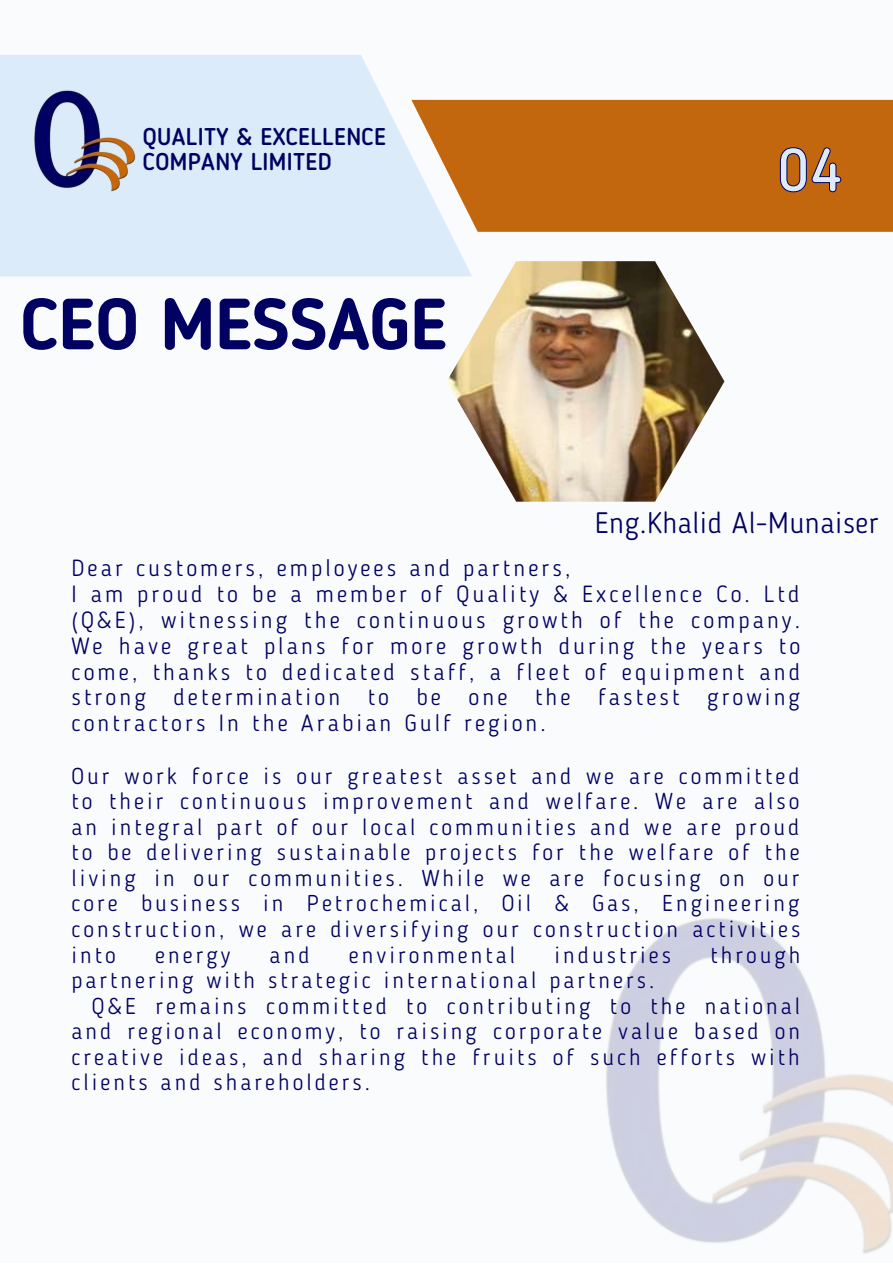
<style>
.page{position:relative;width:893px;height:1264px;background:#fff}
.page>*{position:absolute;margin:0;border:0;box-sizing:border-box;transform-origin:0 0}
.t1{font:700 71.85px "Blogger Sans";color:#010161}
.t2{font:500 60.15px "Blogger Sans";color:#dcebf9}
.t3{font:300 29.4px "Blogger Sans";letter-spacing:.02em;color:#010161}
.t4{font:500 24px/24.8px "Blogger Sans";letter-spacing:.015em;color:#010161}
.t5{font:300 23.25px/25.8px "Blogger Sans";letter-spacing:.135em;color:#010161}
.t6{font:300 22.8px/25.5px "Blogger Sans";letter-spacing:.135em;color:#010161;text-align:justify}
</style>
<div class="page">
<div style="left:0;top:0;width:892px;height:1262px;background:#f9fbfd"></div>
<div style="left:472px;top:100px;width:420px;height:132px;background:#c3670f"></div>
<svg style="left:0;top:55px;width:472px;height:221px;background:#dde7f0"></svg>
<img style="left:446px;top:261px;width:278px;height:240px">
<img style="left:606px;top:918px;width:286px;height:336px">
<svg style="left:779px;top:147px;width:62px;height:45px;background:#a95919"></svg>
<img style="left:11px;top:90px;width:132px;height:103px">
<p class="t4" style="left:143px;top:126px;width:244px">QUALITY &amp; EXCELLENCE<br>COMPANY LIMITED</p>
<h1 class="t1" style="left:21px;top:295px;width:427px">CEO MESSAGE</h1>
<h2 class="t2" style="left:777px;top:145px;width:65px">04</h2>
<p class="t3" style="left:594px;top:510px;width:285px">Eng.Khalid Al-Munaiser</p>
<p class="t5" style="left:71px;top:557px;width:730px">Dear customers, employees and partners,<br>I am proud to be a member of Quality &amp; Excellence Co. Ltd (Q&amp;E), witnessing the continuous growth of the company.<br>We have great plans for more growth during the years to come, thanks to dedicated staff, a fleet of equipment and strong determination to be one the fastest growing contractors In the Arabian Gulf region.</p>
<p class="t6" style="left:71px;top:765px;width:730px">Our work force is our greatest asset and we are committed to their continuous improvement and welfare. We are also an integral part of our local communities and we are proud to be delivering sustainable projects for the welfare of the living in our communities. While we are focusing on our core business in Petrochemical, Oil &amp; Gas, Engineering construction, we are diversifying our construction activities into</p>
<p class="t6" style="left:155px;top:943px;width:76px">energy</p>
<p class="t6" style="left:269px;top:943px;width:41px">and</p>
<p class="t6" style="left:349px;top:943px;width:168px">environmental</p>
<p class="t6" style="left:554px;top:943px;width:118px">industries</p>
<p class="t6" style="left:710px;top:943px;width:91px">through</p>
<p class="t6" style="left:71px;top:969px;width:584px">partnering with strategic international partners.</p>
<p class="t6" style="left:92px;top:995px;width:709px">Q&amp;E remains committed to contributing to the national</p>
<p class="t6" style="left:71px;top:1020px;width:730px">and regional economy, to raising corporate value based on</p>
<p class="t6" style="left:71px;top:1046px;width:729px">creative ideas, and sharing the fruits of such efforts with</p>
<p class="t6" style="left:71px;top:1071px;width:300px">clients and shareholders.</p>
</div>
